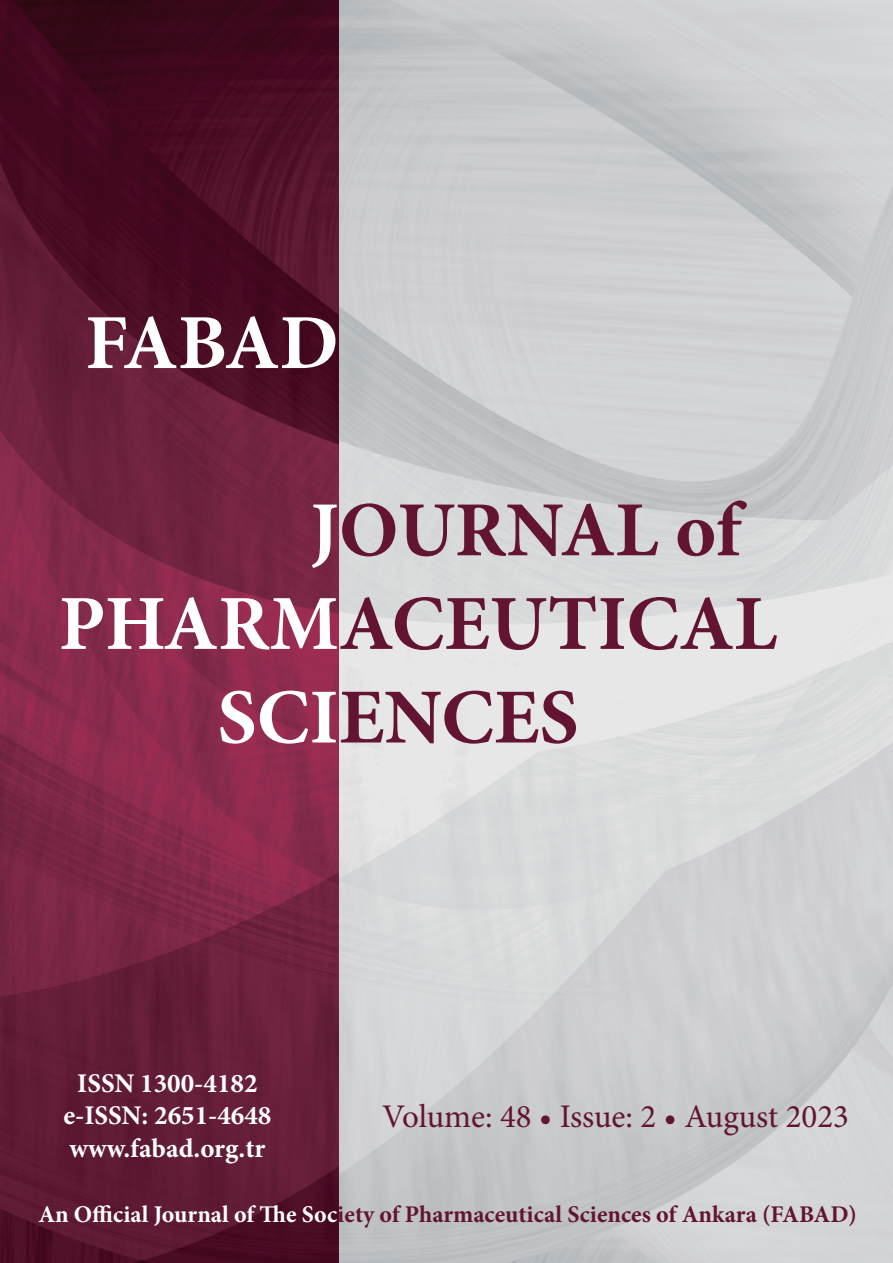
<style>
.page{position:relative;width:893px;height:1263px;background:#fff}
.page>*{position:absolute;margin:0;border:0;box-sizing:border-box;transform-origin:0 0}
.t1{font:700 78px "Minion Pro";color:#621432}
.t2{font:700 78px "Minion Pro";letter-spacing:-.02em;color:#fff}
.t3{font:33px "Minion Pro";letter-spacing:-.005em;color:#621432}
.t4{font:700 27px/32.4px "Minion Pro";color:#fff;text-align:center}
.t5{font:700 24px "Minion Pro";color:#621432}
.s1{color:#fff}
</style>
<div class="page">
<img style="left:0;top:0;width:893px;height:1263px">
<h1 class="t2" style="left:85px;top:288px;width:255px">FABAD</h1>
<h1 class="t1" style="left:310px;top:475px;width:432px"><span class="s1">J</span>OURNAL of</h1>
<h1 class="t1" style="left:59px;top:569px;width:720px"><span class="s1">PHARM</span>ACEUTICAL</h1>
<h1 class="t1" style="left:217px;top:663px;width:363px"><span class="s1">SCI</span>ENCES</h1>
<p class="t4" style="left:63px;top:1067px;width:210px">ISSN 1300-4182 e-ISSN: 2651-4648 www.fabad.org.tr</p>
<h2 class="t3" style="left:382px;top:1094px;width:468px">Volume: 48 • Issue: 2 • August 2023</h2>
<p class="t5" style="left:38px;top:1198px;width:820px"><span class="s1">An Official Journal of The Soc</span>iety of Pharmaceutical Sciences of Ankara (FABAD)</p>
</div>
